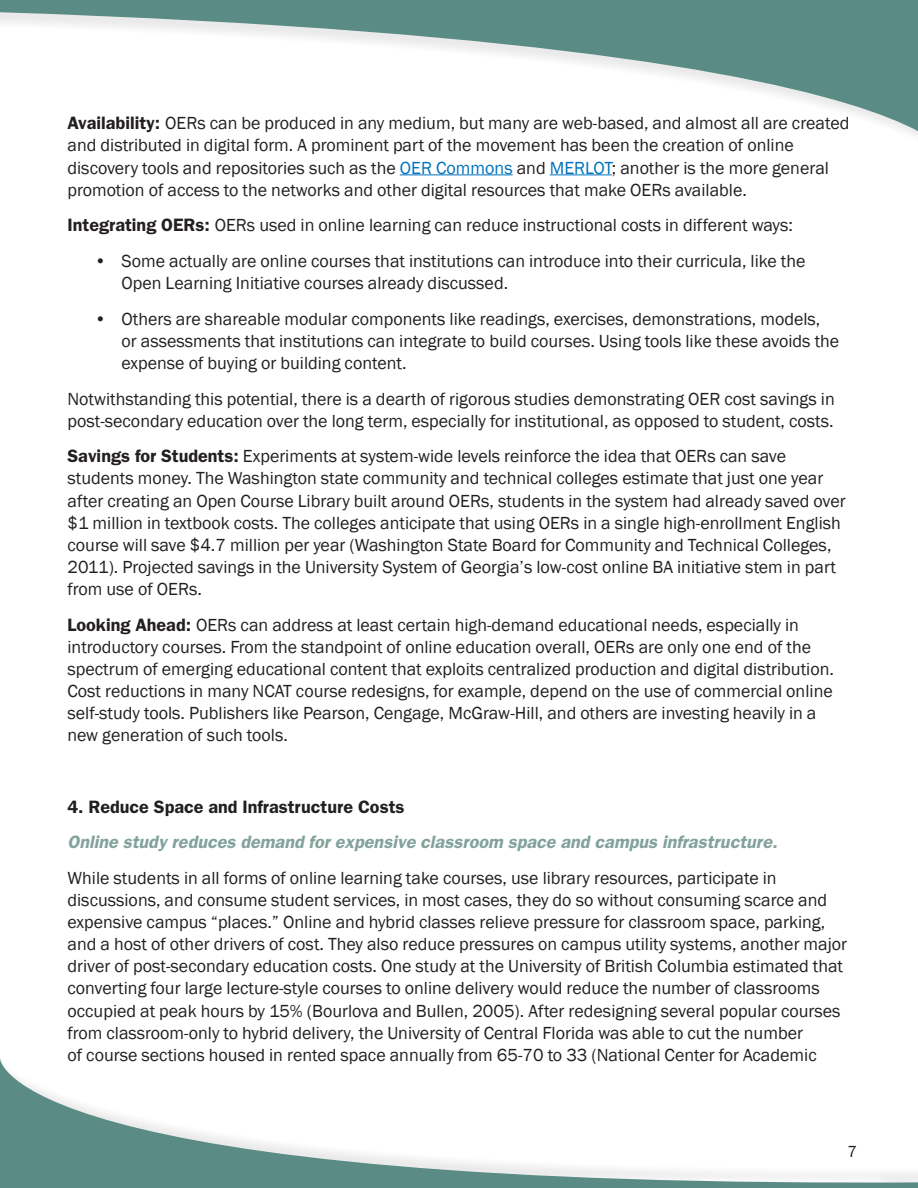
<style>
.page{position:relative;width:918px;height:1188px;background:#fff}
.page>*{position:absolute;margin:0;border:0;box-sizing:border-box;transform-origin:0 0}
.Body_Text{font:18px/22.2px "Franklin Gothic";color:#231f20}
.Subhead_-_green_bold{font:italic 600 18px "Franklin Gothic";color:#82a29b}
.Subhead_-_bold{font:600 18px "Franklin Gothic";color:#231f20}
.t1{font:16.5px "Franklin Gothic";color:#231f20}
.s1{font-weight:600}
.s2{color:#0072bc}
</style>
<div class="page">
<svg style="left:0;top:0;width:918px;height:136px"></svg>
<svg style="left:0;top:1059px;width:918px;height:129px"></svg>
<hr style="left:400px;top:174px;width:113px;height:1px;background:#0072bc">
<hr style="left:550px;top:174px;width:62px;height:1px;background:#0072bc">
<p class="Body_Text" style="left:68px;top:113px;width:783px"><span class="s1">Availability:</span> OERs can be produced in any medium, but many are web-based, and almost all are created and distributed in digital form. A prominent part of the movement has been the creation of online discovery tools and repositories such as the <span class="s2">OER Commons</span> and <span class="s2">MERLOT</span>; another is the more general promotion of access to the networks and other digital resources that make OERs available.</p>
<p class="Body_Text" style="left:68px;top:215px;width:727px"><span class="s1">Integrating OERs:</span> OERs used in online learning can reduce instructional costs in different ways:</p>
<p class="Body_Text" style="left:122px;top:250px;width:686px;text-indent:-27px">• Some actually are online courses that institutions can introduce into their curricula, like the<br>Open Learning Initiative courses already discussed.</p>
<p class="Body_Text" style="left:122px;top:308px;width:719px;text-indent:-27px">• Others are shareable modular components like readings, exercises, demonstrations, models, or assessments that institutions can integrate to build courses. Using tools like these avoids the expense of buying or building content.</p>
<p class="Body_Text" style="left:68px;top:388px;width:769px">Notwithstanding this potential, there is a dearth of rigorous studies demonstrating OER cost savings in post-secondary education over the long term, especially for institutional, as opposed to student, costs.</p>
<p class="Body_Text" style="left:68px;top:446px;width:780px"><span class="s1">Savings for Students:</span> Experiments at system-wide levels reinforce the idea that OERs can save students money. The Washington state community and technical colleges estimate that just one year after creating an Open Course Library built around OERs, students in the system had already saved over $1 million in textbook costs. The colleges anticipate that using OERs in a single high-enrollment English course will save $4.7 million per year (Washington State Board for Community and Technical Colleges, 2011). Projected savings in the University System of Georgia’s low-cost online BA initiative stem in part from use of OERs.</p>
<p class="Body_Text" style="left:68px;top:614px;width:768px"><span class="s1">Looking Ahead:</span> OERs can address at least certain high-demand educational needs, especially in introductory courses. From the standpoint of online education overall, OERs are only one end of the spectrum of emerging educational content that exploits centralized production and digital distribution.<br>Cost reductions in many NCAT course redesigns, for example, depend on the use of commercial online self-study tools. Publishers like Pearson, Cengage, McGraw-Hill, and others are investing heavily in a new generation of such tools.</p>
<p class="Subhead_-_bold" style="left:68px;top:796px;width:339px">4. Reduce Space and Infrastructure Costs</p>
<p class="Subhead_-_green_bold" style="left:68px;top:831px;width:712px">Online study reduces demand for expensive classroom space and campus infrastructure.</p>
<p class="Body_Text" style="left:68px;top:867px;width:781px">While students in all forms of online learning take courses, use library resources, participate in discussions, and consume student services, in most cases, they do so without consuming scarce and expensive campus “places.” Online and hybrid classes relieve pressure for classroom space, parking, and a host of other drivers of cost. They also reduce pressures on campus utility systems, another major driver of post-secondary education costs. One study at the University of British Columbia estimated that converting four large lecture-style courses to online delivery would reduce the number of classrooms occupied at peak hours by 15% (Bourlova and Bullen, 2005). After redesigning several popular courses from classroom-only to hybrid delivery, the University of Central Florida was able to cut the number<br>of course sections housed in rented space annually from 65-70 to 33 (National Center for Academic</p>
<p class="t1" style="left:847px;top:1142px;width:11px">7</p>
</div>
